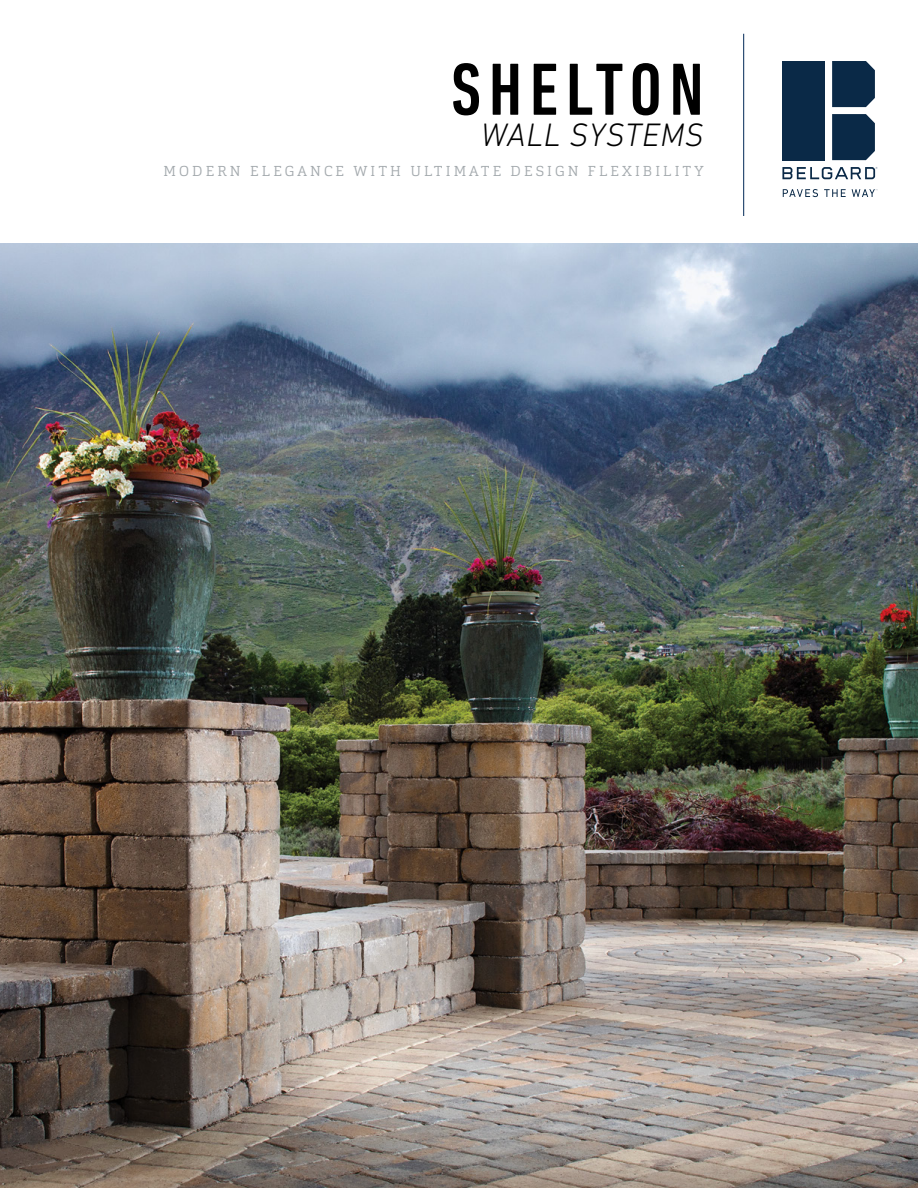
<style>
.page{position:relative;width:918px;height:1188px;background:#fff}
.page>*{position:absolute;margin:0;border:0;box-sizing:border-box;transform-origin:0 0}
.t1{font:500 condensed 75px "DIN Next LT Pro";letter-spacing:.1em;color:#000}
.t2{font:italic 300 33px "DIN Next LT Pro";letter-spacing:.02em;color:#000}
.t3{font:300 14.25px "Cargan";letter-spacing:.22em;color:#a3a9ad}
</style>
<div class="page">
<img style="left:0;top:243px;width:918px;height:945px">
<hr style="left:743px;top:34px;width:1px;height:182px;background:#002856">
<svg style="left:832px;top:61px;width:43px;height:46px;background:#15324f"></svg>
<svg style="left:832px;top:114px;width:43px;height:46px;background:#15334f"></svg>
<div style="left:782px;top:61px;width:43px;height:99px;background:#0a2947"></div>
<svg style="left:782px;top:167px;width:95px;height:12px"></svg>
<svg style="left:783px;top:189px;width:35px;height:8px"></svg>
<svg style="left:824px;top:189px;width:22px;height:8px"></svg>
<svg style="left:852px;top:189px;width:26px;height:8px"></svg>
<h1 class="t1" style="left:451px;top:47px;width:254px">SHELTON</h1>
<h2 class="t2" style="left:481px;top:116px;width:224px">WALL SYSTEMS</h2>
<p class="t3" style="left:164px;top:162px;width:542px">MODERN ELEGANCE WITH ULTIMATE DESIGN FLEXIBILITY</p>
</div>
